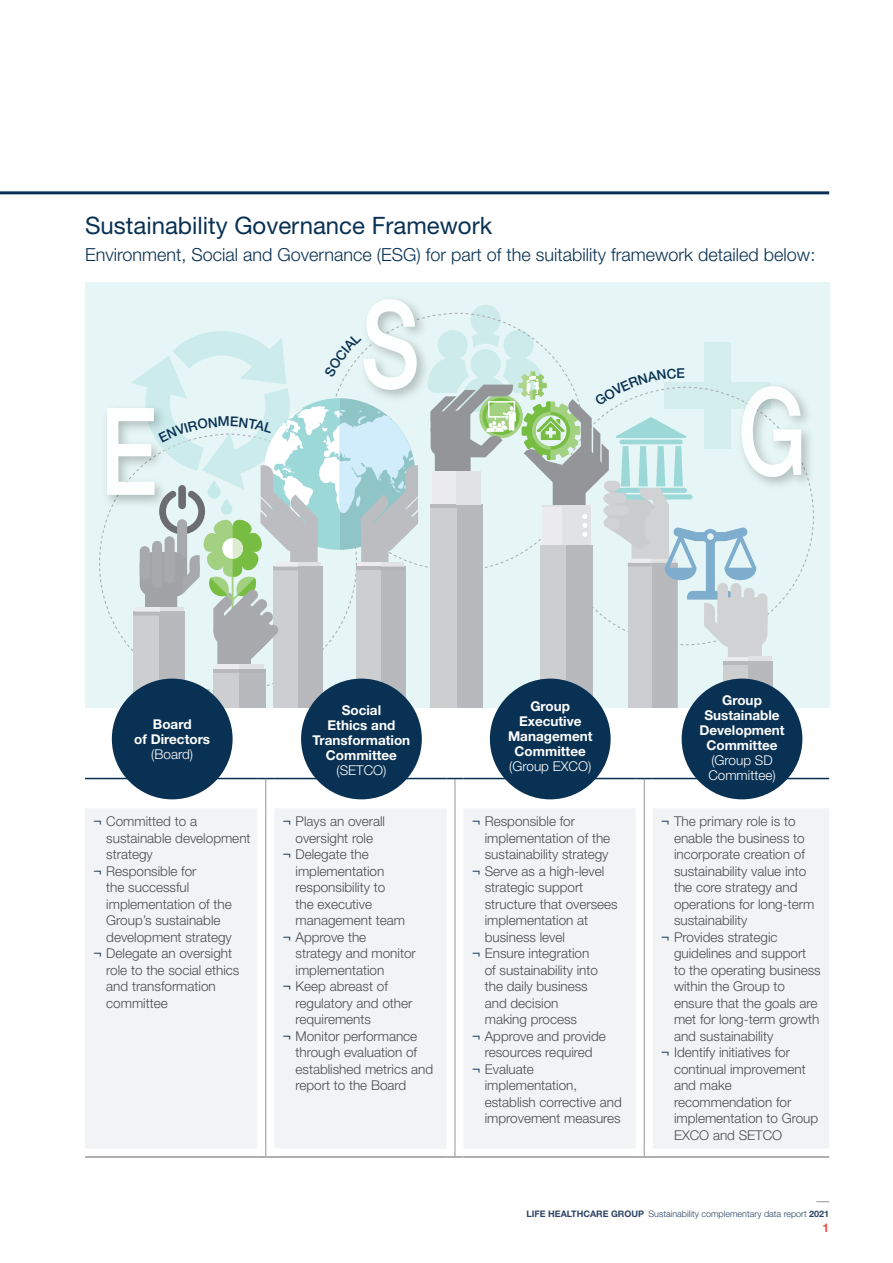
<style>
.page{position:relative;width:893px;height:1263px;background:#fff}
.page>*{position:absolute;margin:0;border:0;box-sizing:border-box;transform-origin:0 0}
.t1{font:500 121.5px "Helvetica Neue LT Std";color:#fff;scale:.75 1}
.t2{font:24px "Helvetica Neue LT Std";color:#093153}
.t3{font:300 18px "Helvetica Neue LT Std";color:#093153}
.t4{font:300 13.5px "Helvetica Neue LT Std";color:#4b4c4d}
.t5{font:700 13.5px/15px "Helvetica Neue LT Std";color:#fff;text-align:center}
.t6{font:300 13.5px/15px "Helvetica Neue LT Std";color:#fff}
.t7{font:700 12px "Helvetica Neue LT Std";color:#df5041}
.t8{font:300 9px "Helvetica Neue LT Std";color:#2c4464}
.s1{font-weight:400;color:#093153}
.s2{font-weight:700}
</style>
<div class="page">
<svg style="left:816px;top:1201px;width:13px;height:1px"></svg>
<hr style="left:0;top:191px;width:829px;height:3px;background:#093153">
<div style="left:85px;top:282px;width:744px;height:426px;background:#e6f5f5"></div>
<div style="left:630px;top:563px;width:48px;height:145px;background:#b8b9bc"></div>
<div style="left:628px;top:565px;width:23px;height:143px;background:#cdced0"></div>
<hr style="left:724px;top:661px;width:49px;height:4px;background:#b8b9bc">
<hr style="left:748px;top:657px;width:24px;height:4px;background:#e1e2e4">
<div style="left:748px;top:663px;width:25px;height:45px;background:#b8b9bc"></div>
<div style="left:717px;top:597px;width:50px;height:50px;background:#d1d2d4;border-radius:14px"></div>
<div style="left:757px;top:593px;width:10px;height:36px;background:#d1d2d4;border-radius:5px"></div>
<div style="left:567px;top:546px;width:26px;height:162px;background:#b8b9bc"></div>
<div style="left:430px;top:505px;width:53px;height:203px;background:#cdced0"></div>
<div style="left:457px;top:507px;width:26px;height:201px;background:#b8b9bc"></div>
<img style="left:101px;top:408px;width:30px;height:131px">
<img style="left:367px;top:299px;width:58px;height:89px">
<img style="left:762px;top:382px;width:52px;height:137px">
<div style="left:85px;top:808px;width:744px;height:340px;background:#f2f3f4"></div>
<hr style="left:85px;top:1156px;width:172px;height:2px;background:#939598">
<hr style="left:274px;top:1156px;width:172px;height:2px;background:#939598">
<hr style="left:463px;top:1156px;width:173px;height:2px;background:#939598">
<hr style="left:653px;top:1156px;width:176px;height:2px;background:#939598">
<hr style="left:455px;top:808px;width:1px;height:340px;background:#939598">
<svg style="left:446px;top:1148px;width:17px;height:10px"></svg>
<hr style="left:644px;top:808px;width:1px;height:340px;background:#939598">
<svg style="left:636px;top:1148px;width:17px;height:10px"></svg>
<hr style="left:265px;top:808px;width:1px;height:340px;background:#939598">
<svg style="left:257px;top:1148px;width:17px;height:10px"></svg>
<hr style="left:85px;top:778px;width:172px;height:1px;background:#093153">
<svg style="left:257px;top:778px;width:17px;height:30px"></svg>
<hr style="left:274px;top:778px;width:172px;height:1px;background:#093153">
<svg style="left:446px;top:778px;width:17px;height:30px"></svg>
<hr style="left:463px;top:778px;width:173px;height:1px;background:#093153">
<svg style="left:636px;top:778px;width:17px;height:30px"></svg>
<hr style="left:653px;top:778px;width:176px;height:1px;background:#093153">
<div style="left:112px;top:679px;width:121px;height:120px;background:#093153;border-radius:50%"></div>
<div style="left:301px;top:679px;width:121px;height:120px;background:#093153;border-radius:50%"></div>
<div style="left:490px;top:679px;width:121px;height:120px;background:#093153;border-radius:50%"></div>
<div style="left:682px;top:679px;width:120px;height:120px;background:#093153;border-radius:50%"></div>
<svg style="left:131px;top:331px;width:287px;height:377px"></svg>
<svg style="left:427px;top:305px;width:335px;height:375px"></svg>
<h2 class="t2" style="left:85px;top:211px;width:409px">Sustainability Governance Framework</h2>
<h3 class="t3" style="left:85px;top:243px;width:732px">Environment, Social and Governance (ESG) for part of the suitability framework detailed below:</h3>
<h1 class="t1" style="left:100px;top:379px;width:78px">E</h1>
<h1 class="t1" style="left:361px;top:272px;width:80px">S</h1>
<h1 class="t1" style="left:737px;top:359px;width:94px">G</h1>
<p class="t5" style="left:134px;top:716px;width:77px">Board<br>of Directors</p>
<p class="t6" style="left:151px;top:746px;width:43px">(Board)</p>
<p class="t4" style="left:94px;top:813px;width:105px"><span class="s1">¬</span> Committed to a</p>
<p class="t4" style="left:106px;top:830px;width:146px">sustainable development</p>
<p class="t4" style="left:106px;top:846px;width:48px">strategy</p>
<p class="t4" style="left:94px;top:863px;width:105px"><span class="s1">¬</span> Responsible for</p>
<p class="t4" style="left:106px;top:879px;width:84px">the successful</p>
<p class="t4" style="left:106px;top:896px;width:127px">implementation of the</p>
<p class="t4" style="left:106px;top:912px;width:116px">Group’s sustainable</p>
<p class="t4" style="left:106px;top:929px;width:127px">development strategy</p>
<p class="t4" style="left:94px;top:945px;width:140px"><span class="s1">¬</span> Delegate an oversight</p>
<p class="t4" style="left:106px;top:962px;width:135px">role to the social ethics</p>
<p class="t4" style="left:106px;top:978px;width:111px">and transformation</p>
<p class="t4" style="left:106px;top:995px;width:63px">committee</p>
<p class="t5" style="left:313px;top:702px;width:99px">Social<br>Ethics and<br>Transformation<br>Committee</p>
<p class="t6" style="left:336px;top:762px;width:52px">(SETCO)</p>
<p class="t4" style="left:283px;top:813px;width:104px"><span class="s1">¬</span> Plays an overall</p>
<p class="t4" style="left:296px;top:830px;width:79px">oversight role</p>
<p class="t4" style="left:283px;top:846px;width:88px"><span class="s1">¬</span> Delegate the</p>
<p class="t4" style="left:296px;top:863px;width:90px">implementation</p>
<p class="t4" style="left:296px;top:879px;width:91px">responsibility to</p>
<p class="t4" style="left:296px;top:896px;width:78px">the executive</p>
<p class="t4" style="left:296px;top:912px;width:111px">management team</p>
<p class="t4" style="left:283px;top:929px;width:85px"><span class="s1">¬</span> Approve the</p>
<p class="t4" style="left:296px;top:945px;width:122px">strategy and monitor</p>
<p class="t4" style="left:296px;top:962px;width:90px">implementation</p>
<p class="t4" style="left:283px;top:978px;width:107px"><span class="s1">¬</span> Keep abreast of</p>
<p class="t4" style="left:296px;top:995px;width:118px">regulatory and other</p>
<p class="t4" style="left:296px;top:1011px;width:77px">requirements</p>
<p class="t4" style="left:283px;top:1028px;width:136px"><span class="s1">¬</span> Monitor performance</p>
<p class="t4" style="left:296px;top:1044px;width:123px">through evaluation of</p>
<p class="t4" style="left:296px;top:1061px;width:139px">established metrics and</p>
<p class="t4" style="left:296px;top:1077px;width:112px">report to the Board</p>
<p class="t5" style="left:508px;top:698px;width:86px">Group<br>Executive<br>Management<br>Committee</p>
<p class="t6" style="left:509px;top:758px;width:84px">(Group EXCO)</p>
<p class="t4" style="left:472px;top:813px;width:105px"><span class="s1">¬</span> Responsible for</p>
<p class="t4" style="left:485px;top:830px;width:127px">implementation of the</p>
<p class="t4" style="left:485px;top:846px;width:125px">sustainability strategy</p>
<p class="t4" style="left:472px;top:863px;width:134px"><span class="s1">¬</span> Serve as a high-level</p>
<p class="t4" style="left:485px;top:879px;width:100px">strategic support</p>
<p class="t4" style="left:485px;top:896px;width:135px">structure that oversees</p>
<p class="t4" style="left:485px;top:912px;width:105px">implementation at</p>
<p class="t4" style="left:485px;top:929px;width:82px">business level</p>
<p class="t4" style="left:472px;top:945px;width:119px"><span class="s1">¬</span> Ensure integration</p>
<p class="t4" style="left:485px;top:962px;width:115px">of sustainability into</p>
<p class="t4" style="left:485px;top:978px;width:104px">the daily business</p>
<p class="t4" style="left:485px;top:995px;width:75px">and decision</p>
<p class="t4" style="left:485px;top:1011px;width:94px">making process</p>
<p class="t4" style="left:472px;top:1028px;width:135px"><span class="s1">¬</span> Approve and provide</p>
<p class="t4" style="left:485px;top:1044px;width:109px">resources required</p>
<p class="t4" style="left:472px;top:1061px;width:63px"><span class="s1">¬</span> Evaluate</p>
<p class="t4" style="left:485px;top:1077px;width:94px">implementation,</p>
<p class="t4" style="left:485px;top:1094px;width:139px">establish corrective and</p>
<p class="t4" style="left:485px;top:1110px;width:138px">improvement measures</p>
<p class="t5" style="left:699px;top:693px;width:87px">Group<br>Sustainable<br>Development<br>Committee</p>
<p class="t6" style="left:708px;top:753px;width:69px">(Group SD<br>Committee)</p>
<p class="t4" style="left:661px;top:813px;width:136px"><span class="s1">¬</span> The primary role is to</p>
<p class="t4" style="left:674px;top:830px;width:132px">enable the business to</p>
<p class="t4" style="left:674px;top:846px;width:132px">incorporate creation of</p>
<p class="t4" style="left:674px;top:863px;width:134px">sustainability value into</p>
<p class="t4" style="left:674px;top:879px;width:125px">the core strategy and</p>
<p class="t4" style="left:674px;top:896px;width:142px">operations for long-term</p>
<p class="t4" style="left:674px;top:912px;width:75px">sustainability</p>
<p class="t4" style="left:661px;top:929px;width:118px"><span class="s1">¬</span> Provides strategic</p>
<p class="t4" style="left:674px;top:945px;width:134px">guidelines and support</p>
<p class="t4" style="left:674px;top:962px;width:148px">to the operating business</p>
<p class="t4" style="left:674px;top:978px;width:113px">within the Group to</p>
<p class="t4" style="left:674px;top:995px;width:145px">ensure that the goals are</p>
<p class="t4" style="left:674px;top:1011px;width:147px">met for long-term growth</p>
<p class="t4" style="left:674px;top:1028px;width:101px">and sustainability</p>
<p class="t4" style="left:661px;top:1044px;width:130px"><span class="s1">¬</span> Identify initiatives for</p>
<p class="t4" style="left:674px;top:1061px;width:133px">continual improvement</p>
<p class="t4" style="left:674px;top:1077px;width:59px">and make</p>
<p class="t4" style="left:674px;top:1094px;width:119px">recommendation for</p>
<p class="t4" style="left:674px;top:1110px;width:146px">implementation to Group</p>
<p class="t4" style="left:674px;top:1127px;width:110px">EXCO and SETCO</p>
<p class="t8" style="left:527px;top:1208px;width:304px"><span class="s2">LIFE HEALTHCARE GROUP</span> Sustainability complementary data report <span class="s2">2021</span></p>
<p class="t7" style="left:822px;top:1221px;width:8px">1</p>
</div>
